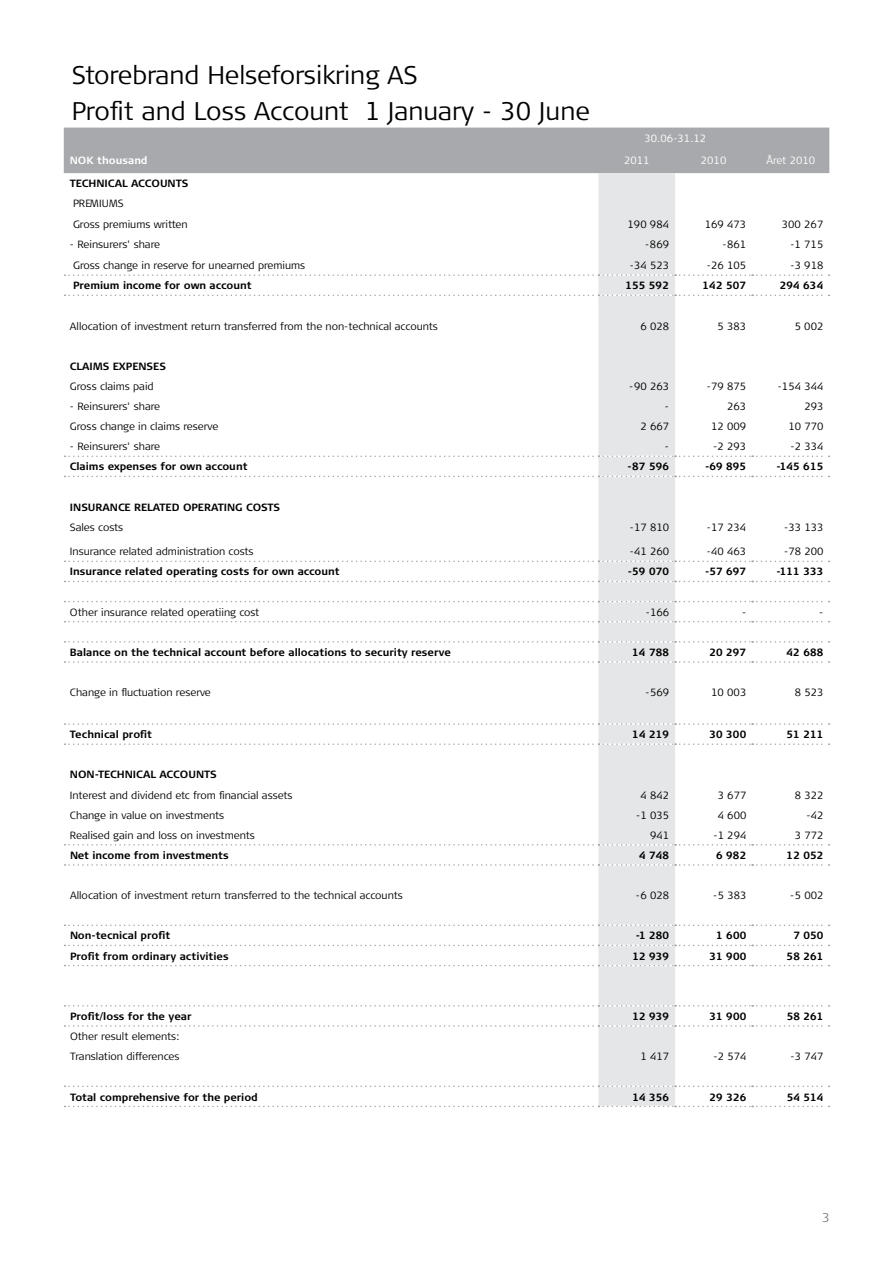
<style>
.page{position:relative;width:893px;height:1263px;background:#fff}
.page>*{position:absolute;margin:0;border:0;box-sizing:border-box;transform-origin:0 0}
.t1{font:300 25.5px/36px "Signa Column";color:#000}
.t2{font:300 12.75px "Signa Column";color:#808285}
.t3{font:300 10.5px/20.1px "Signa Column";color:#000}
.t4{font:700 10.5px "Signa Column";color:#000}
.t5{font:300 10.5px "Signa Column";color:#fff}
.t6{font:700 10.5px "Signa Column";color:#fff}
</style>
<div class="page">
<div style="left:64px;top:128px;width:765px;height:45px;background:#a7a9ac"></div>
<div style="left:598px;top:173px;width:77px;height:933px;background:#e5e6e7"></div>
<svg style="left:65px;top:295px;width:765px;height:1px"></svg>
<svg style="left:65px;top:476px;width:765px;height:1px"></svg>
<svg style="left:65px;top:274px;width:765px;height:2px"></svg>
<svg style="left:65px;top:561px;width:765px;height:1px"></svg>
<svg style="left:65px;top:581px;width:765px;height:1px"></svg>
<svg style="left:65px;top:455px;width:765px;height:2px"></svg>
<svg style="left:65px;top:844px;width:765px;height:1px"></svg>
<svg style="left:65px;top:864px;width:765px;height:2px"></svg>
<svg style="left:65px;top:945px;width:765px;height:1px"></svg>
<svg style="left:65px;top:924px;width:765px;height:2px"></svg>
<svg style="left:65px;top:965px;width:765px;height:1px"></svg>
<svg style="left:65px;top:1005px;width:765px;height:1px"></svg>
<svg style="left:65px;top:1025px;width:765px;height:2px"></svg>
<svg style="left:65px;top:1085px;width:765px;height:2px"></svg>
<svg style="left:65px;top:1106px;width:765px;height:1px"></svg>
<svg style="left:65px;top:601px;width:765px;height:1px"></svg>
<svg style="left:65px;top:621px;width:765px;height:1px"></svg>
<svg style="left:65px;top:641px;width:765px;height:2px"></svg>
<svg style="left:65px;top:661px;width:765px;height:2px"></svg>
<svg style="left:65px;top:723px;width:765px;height:2px"></svg>
<svg style="left:65px;top:743px;width:765px;height:2px"></svg>
<h1 class="t1" style="left:72px;top:57px;width:520px">Storebrand Helseforsikring AS<br>Profit and Loss Account 1 January - 30 June</h1>
<p class="t5" style="left:644px;top:132px;width:63px">30.06-31.12</p>
<p class="t6" style="left:70px;top:155px;width:79px">NOK thousand</p>
<p class="t5" style="left:624px;top:155px;width:27px">2011</p>
<p class="t5" style="left:701px;top:155px;width:27px">2010</p>
<p class="t5" style="left:766px;top:155px;width:50px">Året 2010</p>
<p class="t4" style="left:70px;top:177px;width:120px">TECHNICAL ACCOUNTS</p>
<p class="t3" style="left:73px;top:194px;width:116px">PREMIUMS<br>Gross premiums written</p>
<p class="t3" style="left:628px;top:214px;width:43px">190 984</p>
<p class="t3" style="left:705px;top:214px;width:43px">169 473</p>
<p class="t3" style="left:782px;top:214px;width:43px">300 267</p>
<p class="t3" style="left:70px;top:234px;width:92px">- Reinsurers' share</p>
<p class="t3" style="left:645px;top:234px;width:25px">-869</p>
<p class="t3" style="left:722px;top:234px;width:25px">-861</p>
<p class="t3" style="left:790px;top:234px;width:34px">-1 715</p>
<p class="t3" style="left:73px;top:255px;width:234px">Gross change in reserve for unearned premiums</p>
<p class="t3" style="left:630px;top:255px;width:41px">-34 523</p>
<p class="t3" style="left:707px;top:255px;width:41px">-26 105</p>
<p class="t3" style="left:790px;top:255px;width:34px">-3 918</p>
<p class="t4" style="left:73px;top:279px;width:180px">Premium income for own account</p>
<p class="t4" style="left:625px;top:279px;width:45px">155 592</p>
<p class="t4" style="left:703px;top:279px;width:45px">142 507</p>
<p class="t4" style="left:780px;top:279px;width:45px">294 634</p>
<p class="t3" style="left:70px;top:316px;width:370px">Allocation of investment return transferred from the non-technical accounts</p>
<p class="t3" style="left:640px;top:316px;width:30px">6 028</p>
<p class="t3" style="left:717px;top:316px;width:30px">5 383</p>
<p class="t3" style="left:795px;top:316px;width:30px">5 002</p>
<p class="t4" style="left:70px;top:360px;width:98px">CLAIMS EXPENSES</p>
<p class="t3" style="left:70px;top:376px;width:85px">Gross claims paid</p>
<p class="t3" style="left:629px;top:376px;width:41px">-90 263</p>
<p class="t3" style="left:707px;top:376px;width:41px">-79 875</p>
<p class="t3" style="left:778px;top:376px;width:47px">-154 344</p>
<p class="t3" style="left:70px;top:396px;width:92px">- Reinsurers' share</p>
<p class="t3" style="left:665px;top:396px;width:6px">-</p>
<p class="t3" style="left:727px;top:396px;width:21px">263</p>
<p class="t3" style="left:804px;top:396px;width:21px">293</p>
<p class="t3" style="left:70px;top:416px;width:150px">Gross change in claims reserve</p>
<p class="t3" style="left:640px;top:416px;width:30px">2 667</p>
<p class="t3" style="left:711px;top:416px;width:37px">12 009</p>
<p class="t3" style="left:788px;top:416px;width:37px">10 770</p>
<p class="t3" style="left:70px;top:437px;width:92px">- Reinsurers' share</p>
<p class="t3" style="left:665px;top:437px;width:6px">-</p>
<p class="t3" style="left:713px;top:437px;width:34px">-2 293</p>
<p class="t3" style="left:790px;top:437px;width:34px">-2 334</p>
<p class="t4" style="left:70px;top:461px;width:179px">Claims expenses for own account</p>
<p class="t4" style="left:628px;top:461px;width:43px">-87 596</p>
<p class="t4" style="left:705px;top:461px;width:43px">-69 895</p>
<p class="t4" style="left:777px;top:461px;width:48px">-145 615</p>
<p class="t4" style="left:70px;top:501px;width:212px">INSURANCE RELATED OPERATING COSTS</p>
<p class="t3" style="left:70px;top:517px;width:55px">Sales costs</p>
<p class="t3" style="left:630px;top:517px;width:41px">-17 810</p>
<p class="t3" style="left:707px;top:517px;width:41px">-17 234</p>
<p class="t3" style="left:784px;top:517px;width:41px">-33 133</p>
<p class="t3" style="left:70px;top:542px;width:185px">Insurance related administration costs</p>
<p class="t3" style="left:630px;top:542px;width:41px">-41 260</p>
<p class="t3" style="left:707px;top:542px;width:41px">-40 463</p>
<p class="t3" style="left:784px;top:542px;width:41px">-78 200</p>
<p class="t4" style="left:70px;top:566px;width:271px">Insurance related operating costs for own account</p>
<p class="t4" style="left:628px;top:566px;width:43px">-59 070</p>
<p class="t4" style="left:705px;top:566px;width:43px">-57 697</p>
<p class="t4" style="left:777px;top:566px;width:48px">-111 333</p>
<p class="t3" style="left:70px;top:602px;width:191px">Other insurance related operatiing cost</p>
<p class="t3" style="left:646px;top:602px;width:25px">-166</p>
<p class="t3" style="left:742px;top:602px;width:6px">-</p>
<p class="t3" style="left:819px;top:602px;width:6px">-</p>
<p class="t4" style="left:70px;top:646px;width:382px">Balance on the technical account before allocations to security reserve</p>
<p class="t4" style="left:632px;top:646px;width:38px">14 788</p>
<p class="t4" style="left:709px;top:646px;width:38px">20 297</p>
<p class="t4" style="left:786px;top:646px;width:38px">42 688</p>
<p class="t3" style="left:70px;top:683px;width:142px">Change in fluctuation reserve</p>
<p class="t3" style="left:645px;top:683px;width:25px">-569</p>
<p class="t3" style="left:711px;top:683px;width:37px">10 003</p>
<p class="t3" style="left:795px;top:683px;width:30px">8 523</p>
<p class="t4" style="left:70px;top:728px;width:84px">Technical profit</p>
<p class="t4" style="left:632px;top:728px;width:38px">14 219</p>
<p class="t4" style="left:709px;top:728px;width:38px">30 300</p>
<p class="t4" style="left:787px;top:728px;width:38px">51 211</p>
<p class="t4" style="left:70px;top:769px;width:148px">NON-TECHNICAL ACCOUNTS</p>
<p class="t3" style="left:70px;top:785px;width:224px">Interest and dividend etc from financial assets</p>
<p class="t3" style="left:640px;top:785px;width:30px">4 842</p>
<p class="t3" style="left:718px;top:785px;width:30px">3 677</p>
<p class="t3" style="left:795px;top:785px;width:30px">8 322</p>
<p class="t3" style="left:70px;top:805px;width:156px">Change in value on investments</p>
<p class="t3" style="left:636px;top:805px;width:34px">-1 035</p>
<p class="t3" style="left:718px;top:805px;width:30px">4 600</p>
<p class="t3" style="left:806px;top:805px;width:18px">-42</p>
<p class="t3" style="left:70px;top:825px;width:186px">Realised gain and loss on investments</p>
<p class="t3" style="left:650px;top:825px;width:21px">941</p>
<p class="t3" style="left:713px;top:825px;width:34px">-1 294</p>
<p class="t3" style="left:795px;top:825px;width:30px">3 772</p>
<p class="t4" style="left:70px;top:849px;width:160px">Net income from investments</p>
<p class="t4" style="left:639px;top:849px;width:32px">4 748</p>
<p class="t4" style="left:716px;top:849px;width:32px">6 982</p>
<p class="t4" style="left:787px;top:849px;width:38px">12 052</p>
<p class="t3" style="left:70px;top:885px;width:334px">Allocation of investment return transferred to the technical accounts</p>
<p class="t3" style="left:636px;top:885px;width:35px">-6 028</p>
<p class="t3" style="left:713px;top:885px;width:35px">-5 383</p>
<p class="t3" style="left:790px;top:885px;width:35px">-5 002</p>
<p class="t4" style="left:70px;top:930px;width:102px">Non-tecnical profit</p>
<p class="t4" style="left:636px;top:930px;width:35px">-1 280</p>
<p class="t4" style="left:716px;top:930px;width:32px">1 600</p>
<p class="t4" style="left:793px;top:930px;width:32px">7 050</p>
<p class="t4" style="left:70px;top:950px;width:160px">Profit from ordinary activities</p>
<p class="t4" style="left:632px;top:950px;width:38px">12 939</p>
<p class="t4" style="left:709px;top:950px;width:38px">31 900</p>
<p class="t4" style="left:787px;top:950px;width:38px">58 261</p>
<p class="t4" style="left:70px;top:1010px;width:123px">Profit/loss for the year</p>
<p class="t4" style="left:632px;top:1010px;width:38px">12 939</p>
<p class="t4" style="left:709px;top:1010px;width:38px">31 900</p>
<p class="t4" style="left:787px;top:1010px;width:38px">58 261</p>
<p class="t3" style="left:70px;top:1026px;width:111px">Other result elements:<br>Translation differences</p>
<p class="t3" style="left:641px;top:1046px;width:30px">1 417</p>
<p class="t3" style="left:713px;top:1046px;width:34px">-2 574</p>
<p class="t3" style="left:791px;top:1046px;width:34px">-3 747</p>
<p class="t4" style="left:70px;top:1091px;width:189px">Total comprehensive for the period</p>
<p class="t4" style="left:632px;top:1091px;width:38px">14 356</p>
<p class="t4" style="left:709px;top:1091px;width:38px">29 326</p>
<p class="t4" style="left:787px;top:1091px;width:38px">54 514</p>
<p class="t2" style="left:822px;top:1210px;width:9px">3</p>
</div>
